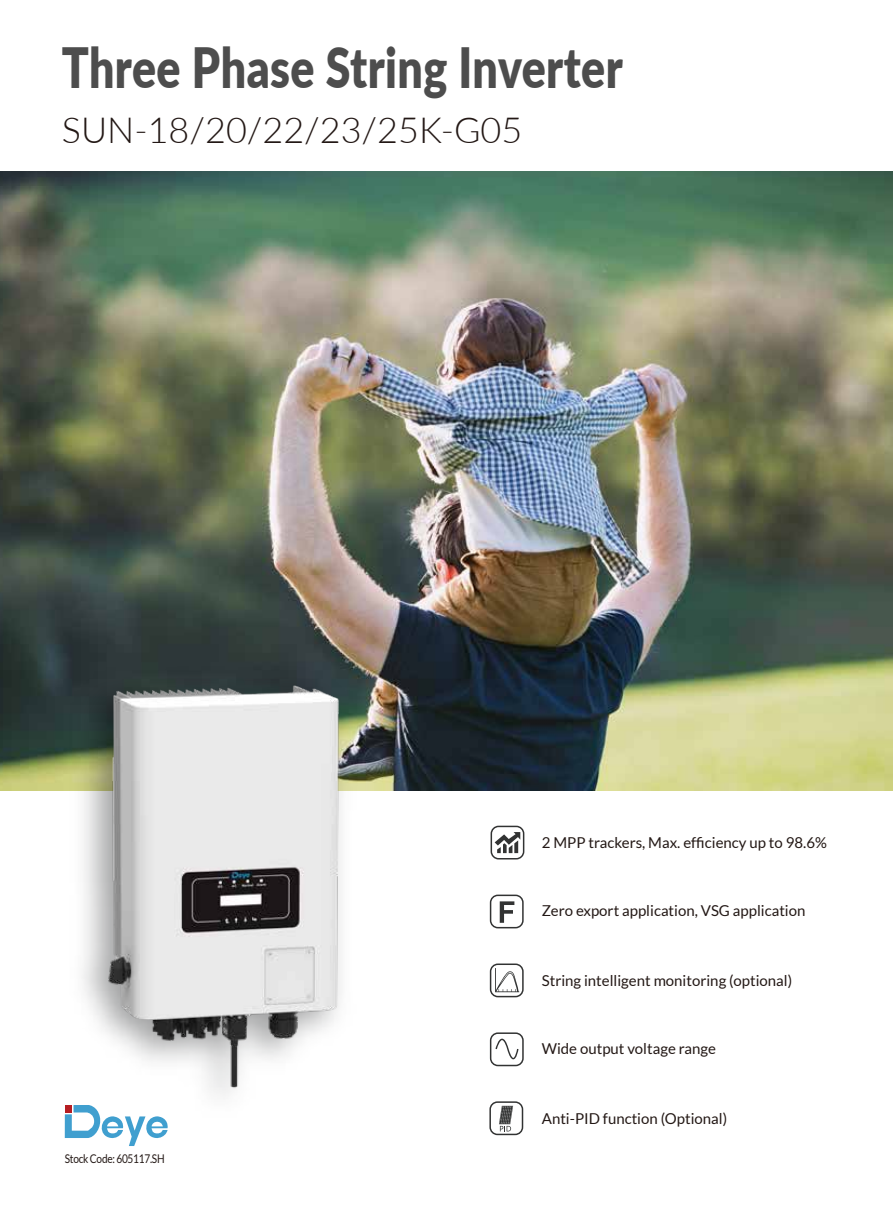
<style>
.page{position:relative;width:893px;height:1212px;background:#fff}
.page>*{position:absolute;margin:0;border:0;box-sizing:border-box;transform-origin:0 0}
.t1{font:900 55.5px "Lato";letter-spacing:.01em;color:#4d4d4d;scale:.81 1}
.t2{font:300 36px "Lato";color:#231815}
.t3{font:15px "Lato";color:#231815}
.t4{font:12px "Lato";letter-spacing:-.025em;color:#231815;scale:.84 1}
</style>
<div class="page">
<img style="left:0;top:172px;width:893px;height:619px">
<div style="left:491px;top:826px;width:33px;height:33px;border:2px solid #323333;border-radius:7px"></div>
<svg style="left:495px;top:832px;width:25px;height:21px"></svg>
<div style="left:490px;top:894px;width:34px;height:34px;border:2px solid #323333;border-radius:7px"></div>
<svg style="left:500px;top:901px;width:14px;height:22px"></svg>
<div style="left:490px;top:963px;width:34px;height:34px;border:2px solid #323333;border-radius:7px"></div>
<svg style="left:495px;top:968px;width:24px;height:24px"></svg>
<div style="left:490px;top:1032px;width:34px;height:34px;border:2px solid #323333;border-radius:7px"></div>
<svg style="left:495px;top:1038px;width:23px;height:21px"></svg>
<div style="left:489px;top:1101px;width:34px;height:34px;border:2px solid #323333;border-radius:7px"></div>
<svg style="left:499px;top:1106px;width:14px;height:25px"></svg>
<svg style="left:65px;top:1133px;width:102px;height:13px"></svg>
<img style="left:58px;top:655px;width:306px;height:478px">
<img style="left:62px;top:661px;width:308px;height:452px">
<h1 class="t1" style="left:62px;top:26px;width:694px">Three Phase String Inverter</h1>
<h2 class="t2" style="left:62px;top:105px;width:462px">SUN-18/20/22/23/25K-G05</h2>
<p class="t4" style="left:65px;top:1151px;width:120px">Stock Code: 605117.SH</p>
<p class="t3" style="left:542px;top:834px;width:287px">2 MPP trackers, Max. efficiency up to 98.6%</p>
<p class="t3" style="left:542px;top:902px;width:265px">Zero export application, VSG application</p>
<p class="t3" style="left:542px;top:972px;width:252px">String intelligent monitoring (optional)</p>
<p class="t3" style="left:542px;top:1040px;width:176px">Wide output voltage range</p>
<p class="t3" style="left:542px;top:1110px;width:187px">Anti-PID function (Optional)</p>
</div>
